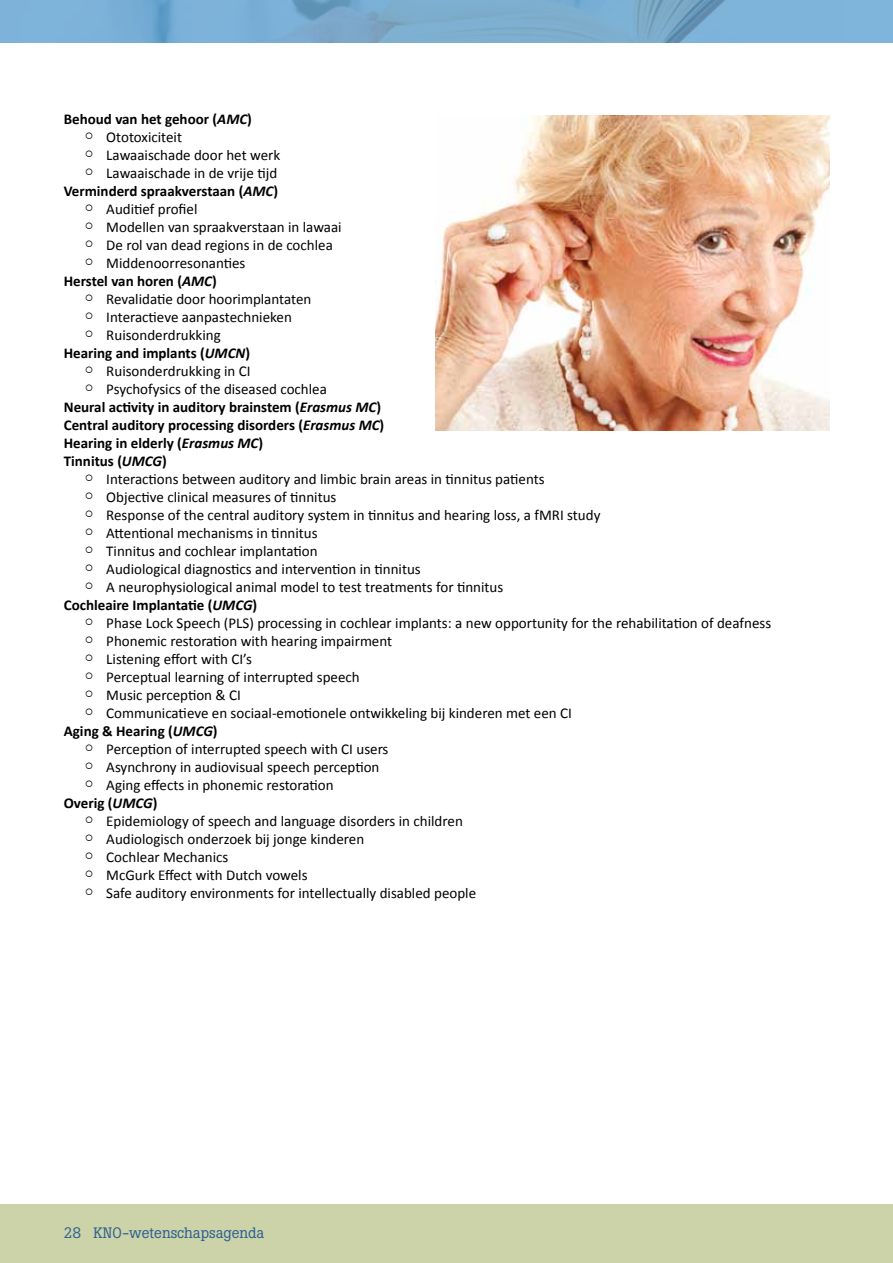
<style>
.page{position:relative;width:893px;height:1263px;background:#fff}
.page>*{position:absolute;margin:0;border:0;box-sizing:border-box;transform-origin:0 0}
.t1{font:15px/18px "Calibri";color:#000}
.t2{font:700 15px/18px "Calibri";color:#000;text-align:right}
.t3{font:15px "Boton";color:#2d6193}
.s1{font-style:italic}
.s2{font-weight:400}
.s3{font-weight:700}
.s4{font-weight:700;font-style:italic}
</style>
<div class="page">
<div style="left:0;top:1204px;width:893px;height:59px;background:#cdd3a8"></div>
<img style="left:0;top:0;width:893px;height:43px">
<img style="left:436px;top:115px;width:393px;height:315px">
<p class="t2" style="left:64px;top:110px;width:190px">Behoud van het gehoor (<span class="s1">AMC</span>)</p>
<p class="t1" style="left:85px;top:128px;width:99px">○ Ototoxiciteit</p>
<p class="t1" style="left:85px;top:146px;width:197px">○ Lawaaischade door het werk</p>
<p class="t2" style="left:64px;top:164px;width:216px">○ <span class="s2">Lawaaischade in de vrije tijd<br></span>Verminderd spraakverstaan (<span class="s1">AMC</span>)</p>
<p class="t1" style="left:85px;top:200px;width:114px">○ Auditief profiel</p>
<p class="t1" style="left:85px;top:218px;width:258px">○ Modellen van spraakverstaan in lawaai</p>
<p class="t1" style="left:85px;top:236px;width:249px">○ De rol van dead regions in de cochlea</p>
<p class="t1" style="left:64px;top:254px;width:183px;text-indent:21px">○ Middenoorresonanties<br><span class="s3">Herstel van horen (</span><span class="s4">AMC</span><span class="s3">)</span></p>
<p class="t1" style="left:85px;top:290px;width:228px">○ Revalidatie door hoorimplantaten</p>
<p class="t1" style="left:85px;top:308px;width:208px">○ Interactieve aanpastechnieken</p>
<p class="t2" style="left:64px;top:326px;width:188px;text-align:center">○ <span class="s2">Ruisonderdrukking<br></span>Hearing and implants (<span class="s1">UMCN</span>)</p>
<p class="t1" style="left:85px;top:362px;width:167px">○ Ruisonderdrukking in CI</p>
<p class="t2" style="left:64px;top:380px;width:322px;text-align:left;text-indent:21px">○ <span class="s2">Psychofysics of the diseased cochlea<br></span>Neural activity in auditory brainstem (<span class="s1">Erasmus MC</span>)<br>Central auditory processing disorders (<span class="s1">Erasmus MC</span>)<br>Hearing in elderly (<span class="s1">Erasmus MC</span>)<br>Tinnitus (<span class="s1">UMCG</span>)</p>
<p class="t1" style="left:85px;top:470px;width:461px">○ Interactions between auditory and limbic brain areas in tinnitus patients</p>
<p class="t1" style="left:85px;top:488px;width:253px">○ Objective clinical measures of tinnitus</p>
<p class="t1" style="left:85px;top:506px;width:517px">○ Response of the central auditory system in tinnitus and hearing loss, a fMRI study</p>
<p class="t1" style="left:85px;top:524px;width:234px">○ Attentional mechanisms in tinnitus</p>
<p class="t1" style="left:85px;top:542px;width:234px">○ Tinnitus and cochlear implantation</p>
<p class="t1" style="left:85px;top:560px;width:337px">○ Audiological diagnostics and intervention in tinnitus</p>
<p class="t1" style="left:64px;top:578px;width:441px;text-indent:21px">○ A neurophysiological animal model to test treatments for tinnitus<br><span class="s3">Cochleaire Implantatie (</span><span class="s4">UMCG</span><span class="s3">)</span></p>
<p class="t1" style="left:85px;top:614px;width:688px">○ Phase Lock Speech (PLS) processing in cochlear implants: a new opportunity for the rehabilitation of deafness</p>
<p class="t1" style="left:85px;top:632px;width:309px">○ Phonemic restoration with hearing impairment</p>
<p class="t1" style="left:85px;top:650px;width:168px">○ Listening effort with CI’s</p>
<p class="t1" style="left:85px;top:668px;width:276px">○ Perceptual learning of interrupted speech</p>
<p class="t1" style="left:85px;top:686px;width:157px">○ Music perception &amp; CI</p>
<p class="t1" style="left:64px;top:704px;width:510px;text-indent:21px">○ Communicatieve en sociaal-emotionele ontwikkeling bij kinderen met een CI<br><span class="s3">Aging &amp; Hearing (</span><span class="s4">UMCG</span><span class="s3">)</span></p>
<p class="t1" style="left:85px;top:740px;width:305px">○ Perception of interrupted speech with CI users</p>
<p class="t1" style="left:85px;top:758px;width:296px">○ Asynchrony in audiovisual speech perception</p>
<p class="t1" style="left:64px;top:776px;width:271px;text-indent:21px">○ Aging effects in phonemic restoration<br><span class="s3">Overig (</span><span class="s4">UMCG</span><span class="s3">)</span></p>
<p class="t1" style="left:85px;top:812px;width:379px">○ Epidemiology of speech and language disorders in children</p>
<p class="t1" style="left:85px;top:830px;width:281px">○ Audiologisch onderzoek bij jonge kinderen</p>
<p class="t1" style="left:85px;top:848px;width:145px">○ Cochlear Mechanics</p>
<p class="t1" style="left:85px;top:866px;width:224px">○ McGurk Effect with Dutch vowels</p>
<p class="t1" style="left:85px;top:884px;width:393px">○ Safe auditory environments for intellectually disabled people</p>
<p class="t3" style="left:64px;top:1224px;width:202px">28 KNO-wetenschapsagenda</p>
</div>
